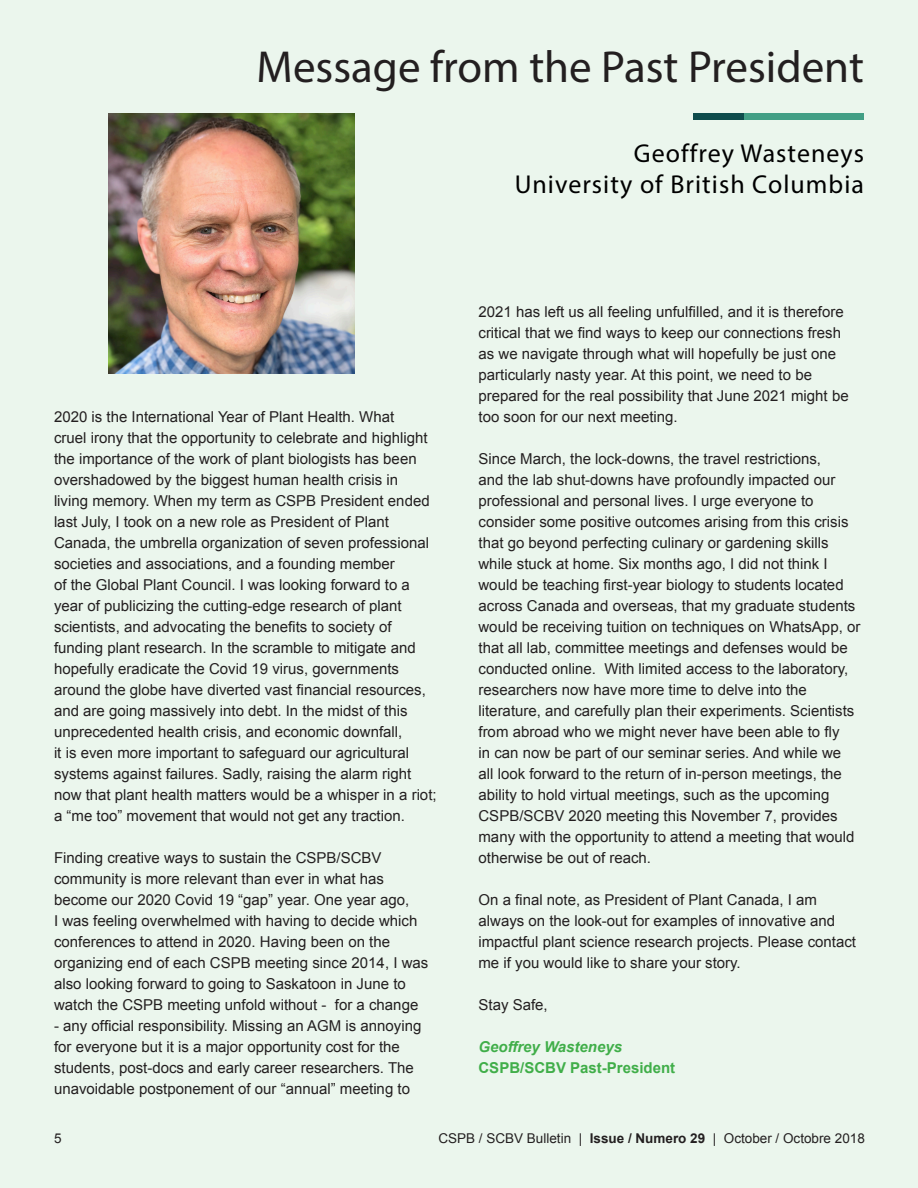
<style>
.page{position:relative;width:918px;height:1188px;background:#fff}
.page>*{position:absolute;margin:0;border:0;box-sizing:border-box;transform-origin:0 0}
.t1{font:45px "Myriad Pro";color:#231f20}
.t2{font:25.95px "Myriad Pro";letter-spacing:.04em;color:#000}
.t3{font:15px/21px "Arial";color:#231f20}
.t4{font:700 15px "Arial";color:#40ae49}
.t5{font:italic 700 15px "Arial";color:#40ae49}
.t6{font:13.5px "Arial";color:#231f20}
.s1{font-weight:700}
</style>
<div class="page">
<div style="left:1px;top:0;width:917px;height:1188px;background:#ebf6ed"></div>
<div style="left:743px;top:114px;width:121px;height:6px;background:#429f85"></div>
<div style="left:693px;top:114px;width:50px;height:6px;background:#0e4c4c"></div>
<img style="left:108px;top:114px;width:247px;height:260px">
<p class="t1" style="left:257px;top:39px;width:609px">Message from the Past President</p>
<p class="t3" style="left:54px;top:406px;width:384px">2020 is the International Year of Plant Health. What<br>cruel irony that the opportunity to celebrate and highlight the importance of the work of plant biologists has been overshadowed by the biggest human health crisis in<br>living memory. When my term as CSPB President ended last July, I took on a new role as President of Plant Canada, the umbrella organization of seven professional societies and associations, and a founding member<br>of the Global Plant Council. I was looking forward to a year of publicizing the cutting-edge research of plant scientists, and advocating the benefits to society of funding plant research. In the scramble to mitigate and hopefully eradicate the Covid 19 virus, governments around the globe have diverted vast financial resources, and are going massively into debt. In the midst of this unprecedented health crisis, and economic downfall,<br>it is even more important to safeguard our agricultural systems against failures. Sadly, raising the alarm right now that plant health matters would be a whisper in a riot; a “me too” movement that would not get any traction.</p>
<p class="t3" style="left:54px;top:847px;width:376px">Finding creative ways to sustain the CSPB/SCBV community is more relevant than ever in what has become our 2020 Covid 19 “gap” year. One year ago,<br>I was feeling overwhelmed with having to decide which conferences to attend in 2020. Having been on the organizing end of each CSPB meeting since 2014, I was also looking forward to going to Saskatoon in June to watch the CSPB meeting unfold without - for a change</p>
<p class="t3" style="left:54px;top:1015px;width:369px">- any official responsibility. Missing an AGM is annoying for everyone but it is a major opportunity cost for the students, post-docs and early career researchers. The unavoidable postponement of our “annual” meeting to</p>
<p class="t2" style="left:634px;top:138px;width:232px">Geoffrey Wasteneys</p>
<p class="t2" style="left:515px;top:169px;width:351px">University of British Columbia</p>
<p class="t3" style="left:478px;top:301px;width:372px">2021 has left us all feeling unfulfilled, and it is therefore critical that we find ways to keep our connections fresh as we navigate through what will hopefully be just one particularly nasty year. At this point, we need to be prepared for the real possibility that June 2021 might be too soon for our next meeting.</p>
<p class="t3" style="left:478px;top:448px;width:383px">Since March, the lock-downs, the travel restrictions,<br>and the lab shut-downs have profoundly impacted our professional and personal lives. I urge everyone to consider some positive outcomes arising from this crisis that go beyond perfecting culinary or gardening skills while stuck at home. Six months ago, I did not think I would be teaching first-year biology to students located across Canada and overseas, that my graduate students would be receiving tuition on techniques on WhatsApp, or that all lab, committee meetings and defenses would be conducted online. With limited access to the laboratory, researchers now have more time to delve into the literature, and carefully plan their experiments. Scientists from abroad who we might never have been able to fly<br>in can now be part of our seminar series. And while we<br>all look forward to the return of in-person meetings, the ability to hold virtual meetings, such as the upcoming CSPB/SCBV 2020 meeting this November 7, provides many with the opportunity to attend a meeting that would otherwise be out of reach.</p>
<p class="t3" style="left:478px;top:889px;width:379px">On a final note, as President of Plant Canada, I am always on the look-out for examples of innovative and impactful plant science research projects. Please contact me if you would like to share your story.</p>
<p class="t3" style="left:478px;top:994px;width:71px">Stay Safe,</p>
<p class="t5" style="left:478px;top:1037px;width:145px">Geoffrey Wasteneys</p>
<p class="t4" style="left:478px;top:1058px;width:198px">CSPB/SCBV Past-President</p>
<p class="t6" style="left:54px;top:1130px;width:9px">5</p>
<p class="t6" style="left:438px;top:1130px;width:428px">CSPB / SCBV Bulletin | <span class="s1">Issue / Numero 29</span> | October / Octobre 2018</p>
<p class="t6" style="left:438px;top:1136px;width:428px">CSPB / SCBV Bulletin | <span class="s1">Issue / Numero 29</span> | October / Octobre 2020</p>
</div>
